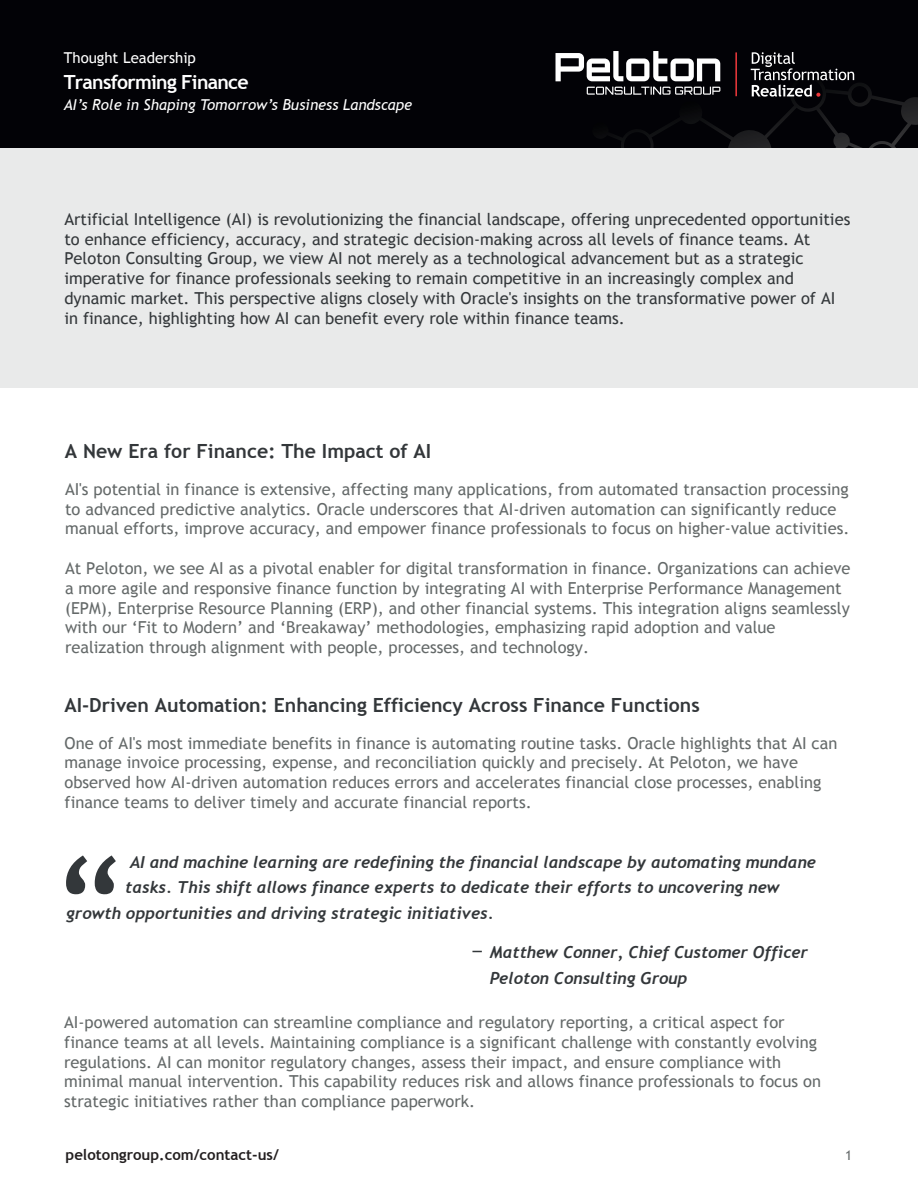
<style>
.page{position:relative;width:918px;height:1188px;background:#fff}
.page>*{position:absolute;margin:0;border:0;box-sizing:border-box;transform-origin:0 0}
.t1{font:130.5px "Trebuchet MS";color:#33373a}
.t2{font:700 19.5px "Trebuchet MS";color:#33373a}
.t3{font:700 19.5px "Trebuchet MS";letter-spacing:-.035em;color:#fff}
.t4{font:16.5px/19.8px "Trebuchet MS";color:#646969}
.t5{font:16.5px/19.8px "Trebuchet MS";color:#33373a}
.t6{font:italic 700 16.5px/25.5px "Trebuchet";color:#33373a}
.t7{font:italic 15px "Trebuchet MS";color:#fff}
.t8{font:700 15px "Trebuchet MS";color:#231f20}
.t9{font:15px "Trebuchet MS";color:#fff}
.t10{font:13.5px "Trebuchet MS";color:#656a6b}
</style>
<div class="page">
<div style="left:0;top:0;width:918px;height:149px;background:#020206"></div>
<svg style="left:556px;top:51px;width:362px;height:98px"></svg>
<div style="left:0;top:149px;width:918px;height:239px;background:#e9eaea"></div>
<p class="t9" style="left:64px;top:48px;width:134px">Thought Leadership</p>
<p class="t3" style="left:64px;top:69px;width:186px">Transforming Finance</p>
<p class="t7" style="left:64px;top:96px;width:350px">AI’s Role in Shaping Tomorrow’s Business Landscape</p>
<p class="t5" style="left:64px;top:209px;width:787px">Artificial Intelligence (AI) is revolutionizing the financial landscape, offering unprecedented opportunities to enhance efficiency, accuracy, and strategic decision-making across all levels of finance teams. At Peloton Consulting Group, we view AI not merely as a technological advancement but as a strategic imperative for finance professionals seeking to remain competitive in an increasingly complex and dynamic market. This perspective aligns closely with Oracle's insights on the transformative power of AI in finance, highlighting how AI can benefit every role within finance teams.</p>
<p class="t2" style="left:65px;top:439px;width:368px">A New Era for Finance: The Impact of AI</p>
<p class="t4" style="left:65px;top:479px;width:786px">AI's potential in finance is extensive, affecting many applications, from automated transaction processing to advanced predictive analytics. Oracle underscores that AI-driven automation can significantly reduce manual efforts, improve accuracy, and empower finance professionals to focus on higher-value activities.</p>
<p class="t4" style="left:65px;top:558px;width:787px">At Peloton, we see AI as a pivotal enabler for digital transformation in finance. Organizations can achieve a more agile and responsive finance function by integrating AI with Enterprise Performance Management (EPM), Enterprise Resource Planning (ERP), and other financial systems. This integration aligns seamlessly with our ‘Fit to Modern’ and ‘Breakaway’ methodologies, emphasizing rapid adoption and value realization through alignment with people, processes, and technology.</p>
<p class="t2" style="left:64px;top:693px;width:637px">AI-Driven Automation: Enhancing Efficiency Across Finance Functions</p>
<p class="t4" style="left:65px;top:733px;width:774px">One of AI's most immediate benefits in finance is automating routine tasks. Oracle highlights that AI can manage invoice processing, expense, and reconciliation quickly and precisely. At Peloton, we have observed how AI-driven automation reduces errors and accelerates financial close processes, enabling finance teams to deliver timely and accurate financial reports.</p>
<p class="t6" style="left:125px;top:849px;width:692px;text-indent:5px">AI and machine learning are redefining the financial landscape by automating mundane tasks. This shift allows finance experts to dedicate their efforts to uncovering new</p>
<h1 class="t1" style="left:55px;top:829px;width:70px">“</h1>
<p class="t6" style="left:66px;top:900px;width:429px">growth opportunities and driving strategic initiatives.</p>
<p class="t6" style="left:490px;top:940px;width:320px">Matthew Conner, Chief Customer Officer<br>Peloton Consulting Group</p>
<p class="t4" style="left:64px;top:1012px;width:758px">AI-powered automation can streamline compliance and regulatory reporting, a critical aspect for finance teams at all levels. Maintaining compliance is a significant challenge with constantly evolving regulations. AI can monitor regulatory changes, assess their impact, and ensure compliance with minimal manual intervention. This capability reduces risk and allows finance professionals to focus on strategic initiatives rather than compliance paperwork.</p>
<p class="t8" style="left:66px;top:1146px;width:215px">pelotongroup.com/contact-us/</p>
<p class="t10" style="left:845px;top:1148px;width:9px">1</p>
</div>
